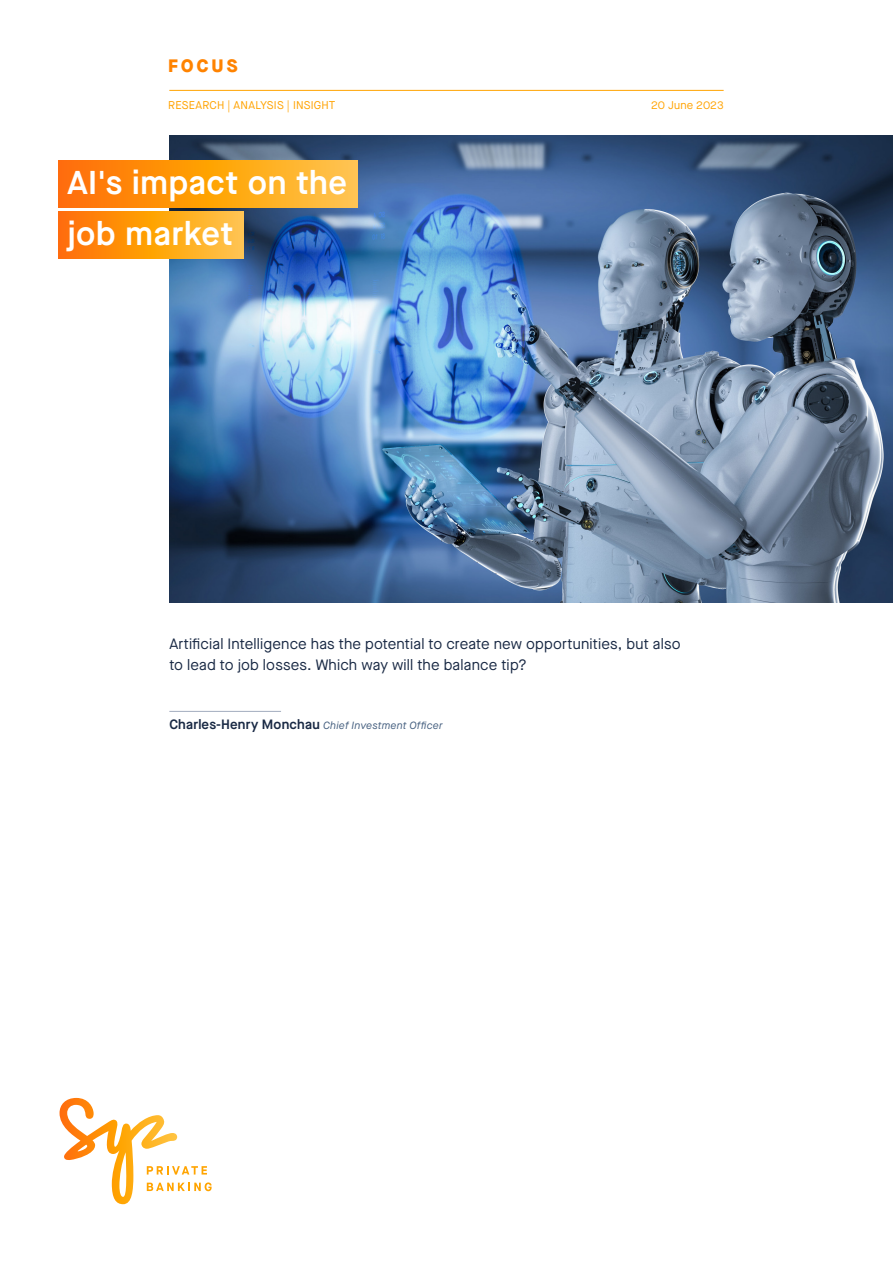
<style>
.page{position:relative;width:893px;height:1263px;background:#fff}
.page>*{position:absolute;margin:0;border:0;box-sizing:border-box;transform-origin:0 0}
.t1{font:600 33px "Maison Neue";letter-spacing:.02em;color:#fff}
.t2{font:800 18px "Maison Neue";letter-spacing:.175em;color:#ff8300}
.t3{font:15px/21px "Maison Neue";letter-spacing:.01em;color:#192944}
.t4{font:11.25px "Maison Neue";letter-spacing:.02em;color:#ffa300}
.t5{font:italic 10.5px "Maison Neue";letter-spacing:.025em;color:#466080}
.s1{font-weight:600;font-style:normal;font-size:13.5px;color:#192944}
</style>
<div class="page">
<hr style="left:169px;top:90px;width:555px;height:1px;background:#ffa300">
<svg style="left:60px;top:1098px;width:152px;height:106px"></svg>
<hr style="left:169px;top:711px;width:112px;height:1px;background:#a2acbe">
<img style="left:169px;top:135px;width:724px;height:468px">
<svg style="left:59px;top:160px;width:299px;height:48px;background:#ff9d18"></svg>
<svg style="left:59px;top:211px;width:185px;height:48px;background:#ff9d18"></svg>
<p class="t2" style="left:168px;top:53px;width:71px">FOCUS</p>
<p class="t4" style="left:168px;top:98px;width:169px">RESEARCH | ANALYSIS | INSIGHT</p>
<p class="t4" style="left:651px;top:98px;width:74px">20 June 2023</p>
<p class="t1" style="left:67px;top:160px;width:281px">AI's impact on the</p>
<p class="t1" style="left:67px;top:211px;width:167px">job market</p>
<p class="t3" style="left:169px;top:633px;width:513px">Artificial Intelligence has the potential to create new opportunities, but also to lead to job losses. Which way will the balance tip?</p>
<p class="t5" style="left:169px;top:718px;width:275px"><span class="s1">Charles-Henry Monchau</span> Chief Investment Officer</p>
</div>
